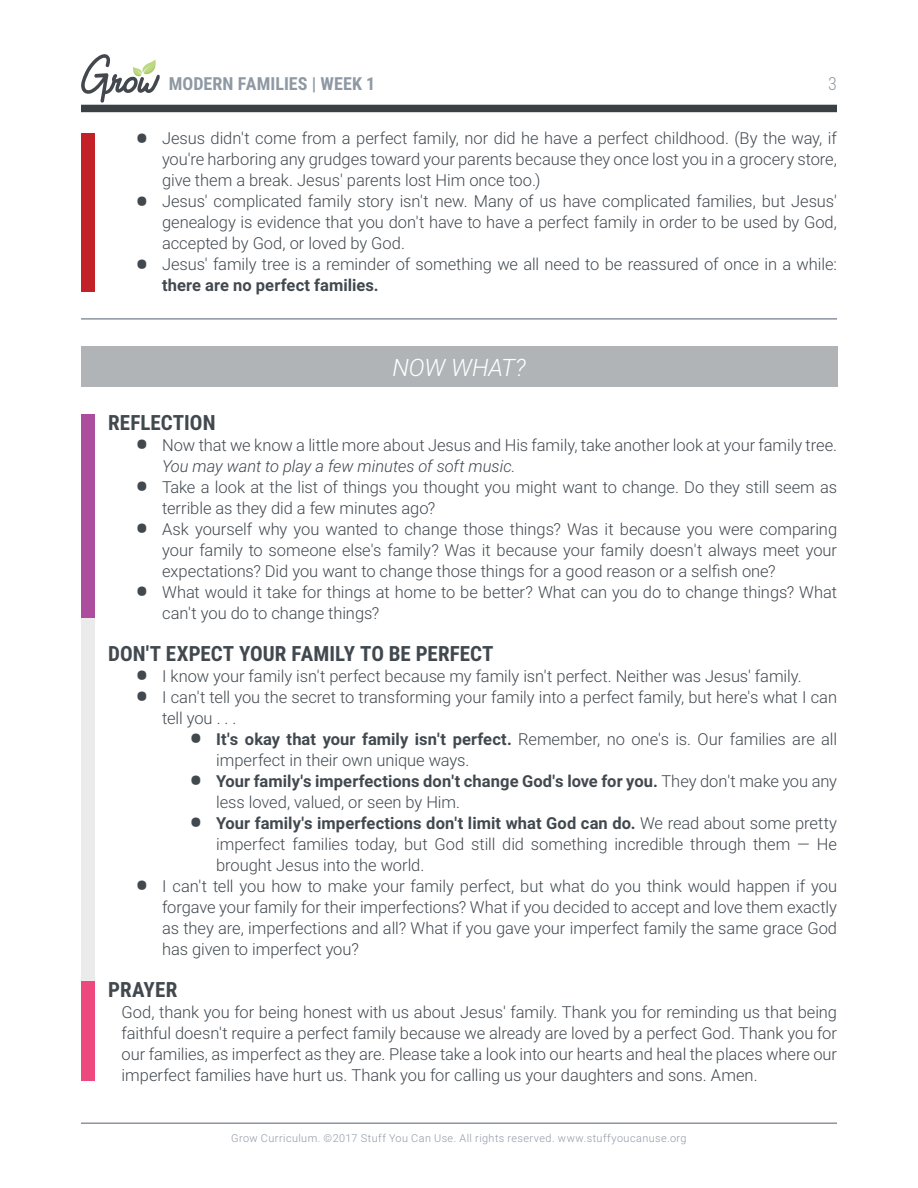
<style>
.page{position:relative;width:918px;height:1188px;background:#fff}
.page>*{position:absolute;margin:0;border:0;box-sizing:border-box;transform-origin:0 0}
.t1{font:italic 300 24px "Roboto";letter-spacing:-.01em;color:#fff}
.t2{font:700 21px "Roboto Condensed";color:#41494f}
.t3{font:700 18px "Roboto Condensed";letter-spacing:.005em;color:#8f99a4}
.t4{font:300 18px "Roboto Condensed";color:#8f99a4}
.t5{font:300 16.5px/21px "Roboto";letter-spacing:-.005em;color:#41494f}
.t6{font:700 16.5px/21px "Roboto";letter-spacing:.005em;color:#41494f}
.t7{font:300 10.8px "Roboto";letter-spacing:.04em;color:#8f99a6}
.s1{font-family:"Roboto Condensed";font-weight:700;font-size:37.5px}
.s2{font-weight:700}
.s3{font-style:italic}
.s4{font-family:"Roboto Condensed";font-size:37.5px}
.s5{font-weight:300}
</style>
<div class="page">
<hr style="left:81px;top:1122px;width:756px;height:2px;background:#8d949e">
<div style="left:81px;top:105px;width:756px;height:7px;background:#3b4045"></div>
<svg style="left:81px;top:54px;width:79px;height:49px"></svg>
<div style="left:81px;top:347px;width:756px;height:40px;background:#b1b4b6"></div>
<div style="left:81px;top:544px;width:13px;height:520px;background:#ebebec"></div>
<hr style="left:81px;top:318px;width:756px;height:2px;background:#8d949e">
<div style="left:81px;top:133px;width:13px;height:158px;background:#c42027"></div>
<div style="left:81px;top:981px;width:13px;height:99px;background:#ed497f"></div>
<div style="left:81px;top:414px;width:14px;height:204px;background:#ad4d9d"></div>
<p class="t3" style="left:169px;top:71px;width:208px">MODERN FAMILIES | WEEK 1</p>
<p class="t4" style="left:828px;top:71px;width:10px">3</p>
<p class="t5" style="left:162px;top:127px;width:677px;text-align:justify;text-indent:-27px"><span class="s1">•</span> Jesus didn't come from a perfect family, nor did he have a perfect childhood. (By the way, if you're harboring any grudges toward your parents because they once lost you in a grocery store, give them a break. Jesus' parents lost Him once too.)</p>
<p class="t5" style="left:162px;top:190px;width:677px;text-align:justify;text-indent:-27px"><span class="s1">•</span> Jesus' complicated family story isn't new. Many of us have complicated families, but Jesus' genealogy is evidence that you don't have to have a perfect family in order to be used by God, accepted by God, or loved by God.</p>
<p class="t5" style="left:162px;top:253px;width:676px;text-indent:-27px"><span class="s1">•</span> Jesus' family tree is a reminder of something we all need to be reassured of once in a while: <span class="s2">there are no perfect families.</span></p>
<p class="t1" style="left:392px;top:351px;width:135px">NOW WHAT?</p>
<p class="t2" style="left:108px;top:408px;width:109px">REFLECTION</p>
<p class="t5" style="left:162px;top:434px;width:677px;text-indent:-27px"><span class="s1">•</span> Now that we know a little more about Jesus and His family, take another look at your family tree.<br><span class="s3">You may want to play a few minutes of soft music.</span></p>
<p class="t5" style="left:162px;top:476px;width:677px;text-indent:-27px"><span class="s1">•</span> Take a look at the list of things you thought you might want to change. Do they still seem as terrible as they did a few minutes ago?</p>
<p class="t5" style="left:162px;top:518px;width:677px;text-align:justify;text-indent:-27px"><span class="s1">•</span> Ask yourself why you wanted to change those things? Was it because you were comparing your family to someone else's family? Was it because your family doesn't always meet your expectations? Did you want to change those things for a good reason or a selfish one?</p>
<p class="t5" style="left:162px;top:581px;width:676px;text-indent:-27px"><span class="s1">•</span> What would it take for things at home to be better? What can you do to change things? What can't you do to change things?</p>
<p class="t2" style="left:108px;top:639px;width:387px">DON'T EXPECT YOUR FAMILY TO BE PERFECT</p>
<p class="t5" style="left:135px;top:665px;width:668px"><span class="s1">•</span> I know your family isn't perfect because my family isn't perfect. Neither was Jesus' family.</p>
<p class="t5" style="left:162px;top:686px;width:676px;text-indent:-27px"><span class="s1">•</span> I can't tell you the secret to transforming your family into a perfect family, but here's what I can tell you . . .</p>
<p class="t5" style="left:216px;top:728px;width:622px;text-indent:-27px"><span class="s1">•</span> <span class="s2">It's okay that your family isn't perfect.</span> Remember, no one's is. Our families are all imperfect in their own unique ways.</p>
<p class="t6" style="left:216px;top:770px;width:622px;text-indent:-27px"><span class="s4">•</span> Your family's imperfections don't change God's love for you. <span class="s5">They don't make you any less loved, valued, or seen by Him.</span></p>
<p class="t5" style="left:216px;top:812px;width:622px;text-align:justify;text-indent:-27px"><span class="s1">•</span> <span class="s2">Your family's imperfections don't limit what God can do.</span> We read about some pretty imperfect families today, but God still did something incredible through them — He brought Jesus into the world.</p>
<p class="t5" style="left:162px;top:875px;width:676px;text-align:justify;text-indent:-27px"><span class="s1">•</span> I can't tell you how to make your family perfect, but what do you think would happen if you forgave your family for their imperfections? What if you decided to accept and love them exactly as they are, imperfections and all? What if you gave your imperfect family the same grace God has given to imperfect you?</p>
<p class="t2" style="left:108px;top:975px;width:71px">PRAYER</p>
<p class="t5" style="left:122px;top:1001px;width:717px;text-align:justify">God, thank you for being honest with us about Jesus' family. Thank you for reminding us that being faithful doesn't require a perfect family because we already are loved by a perfect God. Thank you for our families, as imperfect as they are. Please take a look into our hearts and heal the places where our imperfect families have hurt us. Thank you for calling us your daughters and sons. Amen.</p>
<p class="t7" style="left:231px;top:1131px;width:457px">Grow Curriculum. ©2017 Stuff You Can Use. All rights reserved. www.stuffyoucanuse.org</p>
</div>
